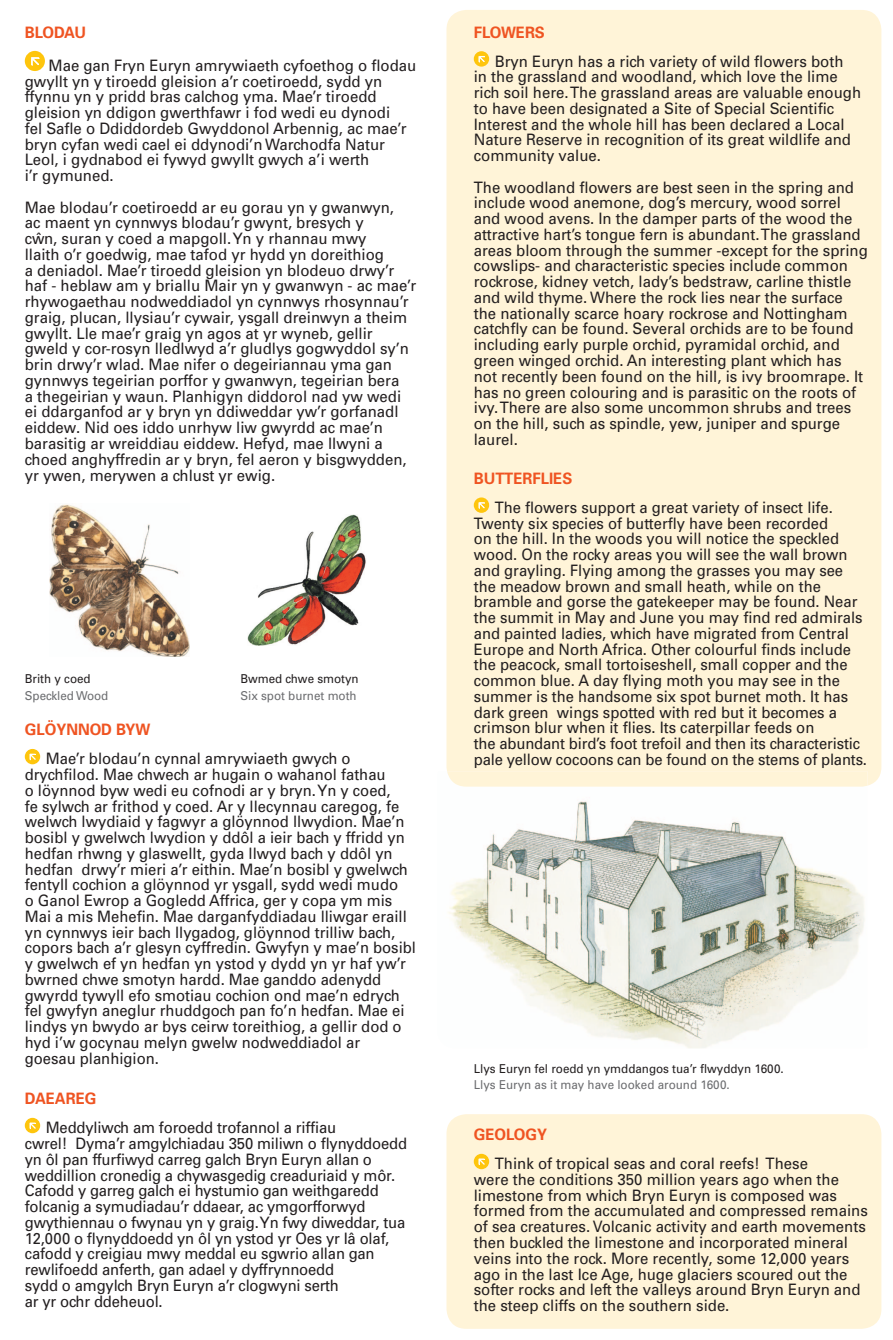
<style>
.page{position:relative;width:893px;height:1340px;background:#fff}
.page>*{position:absolute;margin:0;border:0;box-sizing:border-box;transform-origin:0 0}
.t1{font:15.75px/15.8px "Univers";color:#231f20;scale:.95 1}
.t2{font:15.75px/15.8px "Univers";color:#231f20;scale:.94 1}
.t3{font:700 15.75px "Univers";color:#ef5422;scale:.95 1}
.t4{font:12.25px "Univers";color:#231f20;scale:.95 1}
.t5{font:12.25px "Univers";color:#6c6d70;scale:.95 1}
</style>
<div class="page">
<div style="left:446px;top:10px;width:435px;height:775px;background:#fff4d8"></div>
<div style="left:446px;top:1114px;width:435px;height:214px;background:#fff4d8;border-radius:20px"></div>
<div style="left:25px;top:51px;width:20px;height:20px;background:#fec50d;border-radius:50%"></div>
<svg style="left:31px;top:57px;width:9px;height:9px"></svg>
<div style="left:25px;top:749px;width:15px;height:15px;background:#fec50d;border-radius:50%"></div>
<svg style="left:30px;top:753px;width:6px;height:7px"></svg>
<div style="left:25px;top:1117px;width:15px;height:16px;background:#fec50d;border-radius:50%"></div>
<svg style="left:30px;top:1122px;width:6px;height:7px"></svg>
<div style="left:474px;top:1153px;width:15px;height:16px;background:#fec50d;border-radius:50%"></div>
<svg style="left:479px;top:1158px;width:6px;height:7px"></svg>
<svg style="left:474px;top:51px;width:15px;height:16px"></svg>
<svg style="left:479px;top:56px;width:6px;height:6px"></svg>
<svg style="left:474px;top:497px;width:15px;height:16px"></svg>
<svg style="left:479px;top:502px;width:6px;height:7px"></svg>
<img style="left:49px;top:504px;width:141px;height:153px">
<img style="left:247px;top:514px;width:119px;height:131px">
<img style="left:446px;top:771px;width:419px;height:277px">
<div style="left:447px;top:771px;width:420px;height:15px;background:#fff4d7"></div>
<p class="t3" style="left:25px;top:22px;width:66px">BLODAU</p>
<p class="t1" style="left:25px;top:57px;width:414px;text-indent:24px">Mae gan Fryn Euryn amrywiaeth cyfoethog o flodau gwyllt yn y tiroedd gleision a’r coetiroedd, sydd yn ffynnu yn y pridd bras calchog yma. Mae’r tiroedd gleision yn ddigon gwerthfawr i fod wedi eu dynodi<br>fel Safle o Ddiddordeb Gwyddonol Arbennig, ac mae’r bryn cyfan wedi cael ei ddynodi’n Warchodfa Natur Leol, i gydnabod ei fywyd gwyllt gwych a’i werth<br>i’r gymuned.</p>
<p class="t1" style="left:25px;top:199px;width:414px">Mae blodau’r coetiroedd ar eu gorau yn y gwanwyn,<br>ac maent yn cynnwys blodau’r gwynt, bresych y<br>cwˆ n, suran y coed a mapgoll. Yn y rhannau mwy<br>llaith o’r goedwig, mae tafod yr hydd yn doreithiog<br>a deniadol. Mae’r tiroedd gleision yn blodeuo drwy’r haf - heblaw am y briallu Mair yn y gwanwyn - ac mae’r rhywogaethau nodweddiadol yn cynnwys rhosynnau’r graig, plucan, llysiau’r cywair, ysgall dreinwyn a theim gwyllt. Lle mae’r graig yn agos at yr wyneb, gellir gweld y cor-rosyn lledlwyd a’r gludlys gogwyddol sy’n brin drwy’r wlad. Mae nifer o degeiriannau yma gan gynnwys tegeirian porffor y gwanwyn, tegeirian bera<br>a thegeirian y waun. Planhigyn diddorol nad yw wedi ei ddarganfod ar y bryn yn ddiweddar yw’r gorfanadl eiddew. Nid oes iddo unrhyw liw gwyrdd ac mae’n barasitig ar wreiddiau eiddew. Hefyd, mae llwyni a choed anghyffredin ar y bryn, fel aeron y bisgwydden, yr ywen, merywen a chlust yr ewig.</p>
<p class="t3" style="left:474px;top:22px;width:76px">FLOWERS</p>
<p class="t1" style="left:474px;top:53px;width:409px;text-indent:21px">Bryn Euryn has a rich variety of wild flowers both<br>in the grassland and woodland, which love the lime rich soil here. The grassland areas are valuable enough to have been designated a Site of Special Scientific Interest and the whole hill has been declared a Local Nature Reserve in recognition of its great wildlife and community value.</p>
<p class="t1" style="left:474px;top:179px;width:416px">The woodland flowers are best seen in the spring and include wood anemone, dog’s mercury, wood sorrel and wood avens. In the damper parts of the wood the attractive hart’s tongue fern is abundant. The grassland areas bloom through the summer -except for the spring cowslips- and characteristic species include common rockrose, kidney vetch, lady’s bedstraw, carline thistle and wild thyme. Where the rock lies near the surface the nationally scarce hoary rockrose and Nottingham catchfly can be found. Several orchids are to be found including early purple orchid, pyramidal orchid, and green winged orchid. An interesting plant which has not recently been found on the hill, is ivy broomrape. It has no green colouring and is parasitic on the roots of ivy. There are also some uncommon shrubs and trees on the hill, such as spindle, yew, juniper and spurge laurel.</p>
<p class="t3" style="left:474px;top:468px;width:105px">BUTTERFLIES</p>
<p class="t2" style="left:474px;top:499px;width:420px;text-indent:21px">The flowers support a great variety of insect life.<br>Twenty six species of butterfly have been recorded<br>on the hill. In the woods you will notice the speckled wood. On the rocky areas you will see the wall brown and grayling. Flying among the grasses you may see the meadow brown and small heath, while on the bramble and gorse the gatekeeper may be found. Near the summit in May and June you may find red admirals and painted ladies, which have migrated from Central Europe and North Africa. Other colourful finds include the peacock, small tortoiseshell, small copper and the common blue. A day flying moth you may see in the summer is the handsome six spot burnet moth. It has dark green wings spotted with red but it becomes a crimson blur when it flies. Its caterpillar feeds on<br>the abundant bird’s foot trefoil and then its characteristic pale yellow cocoons can be found on the stems of plants.</p>
<p class="t4" style="left:25px;top:671px;width:71px">Brith y coed</p>
<p class="t5" style="left:25px;top:688px;width:90px">Speckled Wood</p>
<p class="t4" style="left:240px;top:671px;width:126px">Bwmed chwe smotyn</p>
<p class="t5" style="left:240px;top:688px;width:124px">Six spot burnet moth</p>
<p class="t3" style="left:25px;top:719px;width:134px">GLÖYNNOD BYW</p>
<p class="t2" style="left:25px;top:750px;width:418px;text-indent:21px">Mae’r blodau’n cynnal amrywiaeth gwych o drychfilod. Mae chwech ar hugain o wahanol fathau<br>o löynnod byw wedi eu cofnodi ar y bryn. Yn y coed,<br>fe sylwch ar frithod y coed. Ar y llecynnau caregog, fe welwch lwydiaid y fagwyr a glöynnod llwydion. Mae’n bosibl y gwelwch lwydion y ddôl a ieir bach y ffridd yn hedfan rhwng y glaswellt, gyda llwyd bach y ddôl yn hedfan drwy’r mieri a’r eithin. Mae’n bosibl y gwelwch fentyll cochion a glöynnod yr ysgall, sydd wedi mudo<br>o Ganol Ewrop a Gogledd Affrica, ger y copa ym mis Mai a mis Mehefin. Mae darganfyddiadau lliwgar eraill yn cynnwys ieir bach llygadog, glöynnod trilliw bach, copors bach a’r glesyn cyffredin. Gwyfyn y mae’n bosibl y gwelwch ef yn hedfan yn ystod y dydd yn yr haf yw’r bwrned chwe smotyn hardd. Mae ganddo adenydd gwyrdd tywyll efo smotiau cochion ond mae’n edrych fel gwyfyn aneglur rhuddgoch pan fo’n hedfan. Mae ei lindys yn bwydo ar bys ceirw toreithiog, a gellir dod o hyd i’w gocynau melyn gwelw nodweddiadol ar<br>goesau planhigion.</p>
<p class="t3" style="left:25px;top:1088px;width:77px">DAEAREG</p>
<p class="t2" style="left:25px;top:1119px;width:408px;text-indent:21px">Meddyliwch am foroedd trofannol a riffiau<br>cwrel! Dyma’r amgylchiadau 350 miliwn o flynyddoedd yn ôl pan ffurfiwyd carreg galch Bryn Euryn allan o weddillion cronedig a chywasgedig creaduriaid y môr.<br>Cafodd y garreg galch ei hystumio gan weithgaredd folcanig a symudiadau’r ddaear, ac ymgorfforwyd gwythiennau o fwynau yn y graig. Yn fwy diweddar, tua 12,000 o flynyddoedd yn ôl yn ystod yr Oes yr Iâ olaf, cafodd y creigiau mwy meddal eu sgwrio allan gan rewlifoedd anferth, gan adael y dyffrynnoedd<br>sydd o amgylch Bryn Euryn a’r clogwyni serth<br>ar yr ochr ddeheuol.</p>
<p class="t3" style="left:474px;top:1124px;width:79px">GEOLOGY</p>
<p class="t4" style="left:474px;top:1060px;width:328px">Llys Euryn fel roedd yn ymddangos tua’r flwyddyn 1600.</p>
<p class="t5" style="left:474px;top:1077px;width:271px">Llys Euryn as it may have looked around 1600.</p>
<p class="t1" style="left:474px;top:1155px;width:416px;text-indent:21px">Think of tropical seas and coral reefs! These<br>were the conditions 350 million years ago when the limestone from which Bryn Euryn is composed was formed from the accumulated and compressed remains of sea creatures. Volcanic activity and earth movements then buckled the limestone and incorporated mineral veins into the rock. More recently, some 12,000 years ago in the last Ice Age, huge glaciers scoured out the softer rocks and left the valleys around Bryn Euryn and the steep cliffs on the southern side.</p>
</div>
